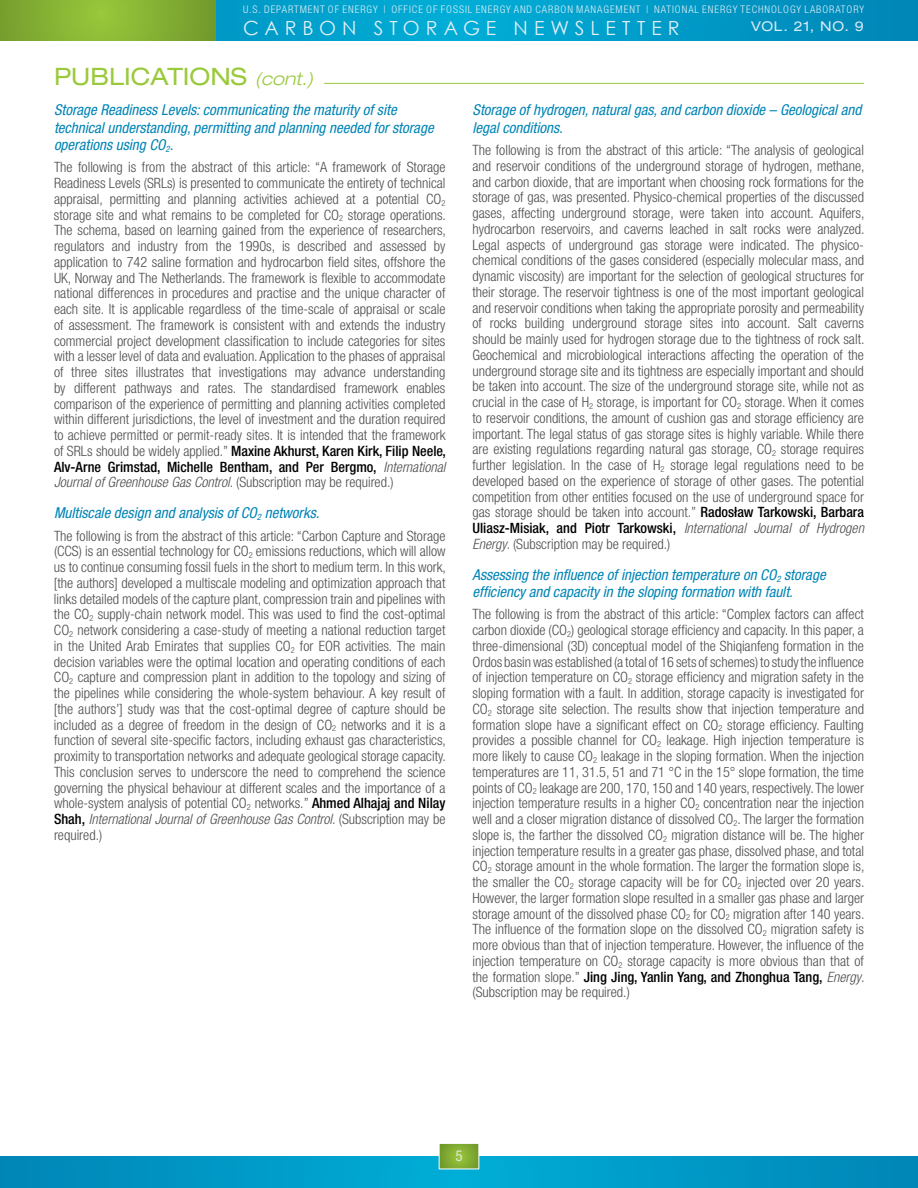
<style>
.page{position:relative;width:918px;height:1188px;background:#fff}
.page>*{position:absolute;margin:0;border:0;box-sizing:border-box;transform-origin:0 0}
.t1{font:expanded 24px "Helvetica Neue LT Std";color:#9aca3c}
.t2{font:19.5px "Century Gothic";letter-spacing:.305em;color:#dfeef6}
.t3{font:italic condensed 15px/17.2px "Helvetica Neue LT Std";color:#0084b6}
.t4{font:condensed 15px "Helvetica Neue LT Std";color:#e3e6d8}
.t5{font:300 condensed 14.25px/15.8px "Helvetica Neue LT Std";color:#4d4d4f;text-align:justify}
.t6{font:expanded 13.5px "Helvetica Neue LT Std";letter-spacing:.06em;color:#d9ebf5}
.t7{font:300 condensed 10.5px "Helvetica Neue LT Std";letter-spacing:.09em;color:#dfeef6}
.s1{font-weight:300;font-style:italic;font-size:18px}
.s2{font-weight:500;color:#000}
.s3{font-style:italic}
</style>
<div class="page">
<svg style="left:216px;top:0;width:702px;height:40px"></svg>
<svg style="left:0;top:0;width:216px;height:40px"></svg>
<svg style="left:0;top:1156px;width:918px;height:32px"></svg>
<svg style="left:439px;top:1143px;width:40px;height:26px"></svg>
<div style="left:439px;top:1143px;width:40px;height:26px;border:1px solid #fff"></div>
<hr style="left:324px;top:83px;width:540px;height:1px;background:#9aca3c">
<p class="t7" style="left:243px;top:3px;width:623px">U.S. DEPARTMENT OF ENERGY | OFFICE OF FOSSIL ENERGY AND CARBON MANAGEMENT | NATIONAL ENERGY TECHNOLOGY LABORATORY</p>
<p class="t6" style="left:751px;top:18px;width:114px">VOL. 21, NO. 9</p>
<h1 class="t1" style="left:54px;top:62px;width:261px">PUBLICATIONS <span class="s1">(cont.)</span></h1>
<p class="t3" style="left:54px;top:102px;width:381px">Storage Readiness Levels: communicating the maturity of site technical understanding, permitting and planning needed for storage operations using CO<sub>2</sub>.</p>
<p class="t5" style="left:54px;top:159px;width:394px">The following is from the abstract of this article: “A framework of Storage Readiness Levels (SRLs) is presented to communicate the entirety of technical appraisal, permitting and planning activities achieved at a potential CO<sub>2 </sub>storage site and what remains to be completed for CO<sub>2</sub> storage operations.<br>The schema, based on learning gained from the experience of researchers, regulators and industry from the 1990s, is described and assessed by application to 742 saline formation and hydrocarbon field sites, offshore the UK, Norway and The Netherlands. The framework is flexible to accommodate national differences in procedures and practise and the unique character of each site. It is applicable regardless of the time-scale of appraisal or scale of assessment. The framework is consistent with and extends the industry commercial project development classification to include categories for sites with a lesser level of data and evaluation. Application to the phases of appraisal of three sites illustrates that investigations may advance understanding by different pathways and rates. The standardised framework enables comparison of the experience of permitting and planning activities completed within different jurisdictions, the level of investment and the duration required to achieve permitted or permit-ready sites. It is intended that the framework of SRLs should be widely applied.” <span class="s2">Maxine Akhurst, Karen Kirk, Filip Neele, Alv-Arne Grimstad, Michelle Bentham, and Per Bergmo,</span> <span class="s3">International Journal of Greenhouse Gas Control</span>. (Subscription may be required.)</p>
<p class="t3" style="left:54px;top:505px;width:267px">Multiscale design and analysis of CO<sub>2</sub> networks.</p>
<p class="t5" style="left:54px;top:528px;width:394px">The following is from the abstract of this article: “Carbon Capture and Storage (CCS) is an essential technology for CO<sub>2</sub> emissions reductions, which will allow us to continue consuming fossil fuels in the short to medium term. In this work, [the authors] developed a multiscale modeling and optimization approach that links detailed models of the capture plant, compression train and pipelines with the CO<sub>2</sub> supply-chain network model. This was used to find the cost-optimal CO<sub>2</sub> network considering a case-study of meeting a national reduction target in the United Arab Emirates that supplies CO<sub>2</sub> for EOR activities. The main decision variables were the optimal location and operating conditions of each CO<sub>2</sub> capture and compression plant in addition to the topology and sizing of the pipelines while considering the whole-system behaviour. A key result of [the authors’] study was that the cost-optimal degree of capture should be included as a degree of freedom in the design of CO<sub>2</sub> networks and it is a function of several site-specific factors, including exhaust gas characteristics, proximity to transportation networks and adequate geological storage capacity.<br>This conclusion serves to underscore the need to comprehend the science governing the physical behaviour at different scales and the importance of a whole-system analysis of potential CO<sub>2</sub> networks.” <span class="s2">Ahmed Alhajaj and Nilay Shah,</span> <span class="s3">International Journal of Greenhouse Gas Control</span>. (Subscription may be required.)</p>
<h2 class="t2" style="left:243px;top:16px;width:438px">CARBON STORAGE NEWSLETTER</h2>
<p class="t3" style="left:472px;top:102px;width:390px">Storage of hydrogen, natural gas, and carbon dioxide – Geological and legal conditions.</p>
<p class="t5" style="left:472px;top:142px;width:394px">The following is from the abstract of this article: “The analysis of geological and reservoir conditions of the underground storage of hydrogen, methane, and carbon dioxide, that are important when choosing rock formations for the storage of gas, was presented. Physico-chemical properties of the discussed gases, affecting underground storage, were taken into account. Aquifers, hydrocarbon reservoirs, and caverns leached in salt rocks were analyzed.<br>Legal aspects of underground gas storage were indicated. The physico&shy;chemical conditions of the gases considered (especially molecular mass, and dynamic viscosity) are important for the selection of geological structures for their storage. The reservoir tightness is one of the most important geological and reservoir conditions when taking the appropriate porosity and permeability of rocks building underground storage sites into account. Salt caverns should be mainly used for hydrogen storage due to the tightness of rock salt.<br>Geochemical and microbiological interactions affecting the operation of the underground storage site and its tightness are especially important and should be taken into account. The size of the underground storage site, while not as crucial in the case of H<sub>2</sub> storage, is important for CO<sub>2</sub> storage. When it comes to reservoir conditions, the amount of cushion gas and storage efficiency are important. The legal status of gas storage sites is highly variable. While there are existing regulations regarding natural gas storage, CO<sub>2</sub> storage requires further legislation. In the case of H<sub>2</sub> storage legal regulations need to be developed based on the experience of storage of other gases. The potential competition from other entities focused on the use of underground space for gas storage should be taken into account.” <span class="s2">Radosław Tarkowski, Barbara Uliasz-Misiak, and Piotr Tarkowski,</span> <span class="s3">International Journal of Hydrogen Energy</span>. (Subscription may be required.)</p>
<p class="t3" style="left:472px;top:566px;width:355px">Assessing the influence of injection temperature on CO<sub>2</sub> storage efficiency and capacity in the sloping formation with fault.</p>
<p class="t5" style="left:472px;top:606px;width:394px">The following is from the abstract of this article: “Complex factors can affect carbon dioxide (CO<sub>2</sub>) geological storage efficiency and capacity. In this paper, a three-dimensional (3D) conceptual model of the Shiqianfeng formation in the Ordos basin was established (a total of 16 sets of schemes) to study the influence of injection temperature on CO<sub>2</sub> storage efficiency and migration safety in the sloping formation with a fault. In addition, storage capacity is investigated for CO<sub>2</sub> storage site selection. The results show that injection temperature and formation slope have a significant effect on CO<sub>2</sub> storage efficiency. Faulting provides a possible channel for CO<sub>2</sub> leakage. High injection temperature is more likely to cause CO<sub>2</sub> leakage in the sloping formation. When the injection temperatures are 11, 31.5, 51 and 71 °C in the 15° slope formation, the time points of CO<sub>2</sub> leakage are 200, 170, 150 and 140 years, respectively. The lower injection temperature results in a higher CO<sub>2</sub> concentration near the injection well and a closer migration distance of dissolved CO<sub>2</sub>. The larger the formation slope is, the farther the dissolved CO<sub>2</sub> migration distance will be. The higher injection temperature results in a greater gas phase, dissolved phase, and total CO<sub>2</sub> storage amount in the whole formation. The larger the formation slope is, the smaller the CO<sub>2</sub> storage capacity will be for CO<sub>2</sub> injected over 20 years.<br>However, the larger formation slope resulted in a smaller gas phase and larger storage amount of the dissolved phase CO<sub>2</sub> for CO<sub>2</sub> migration after 140 years.<br>The influence of the formation slope on the dissolved CO<sub>2</sub> migration safety is more obvious than that of injection temperature. However, the influence of the injection temperature on CO<sub>2</sub> storage capacity is more obvious than that of the formation slope.” <span class="s2">Jing Jing, Yanlin Yang, and Zhonghua Tang,</span> <span class="s3">Energy</span>. (Subscription may be required.)</p>
<p class="t4" style="left:455px;top:1147px;width:9px">5</p>
</div>
